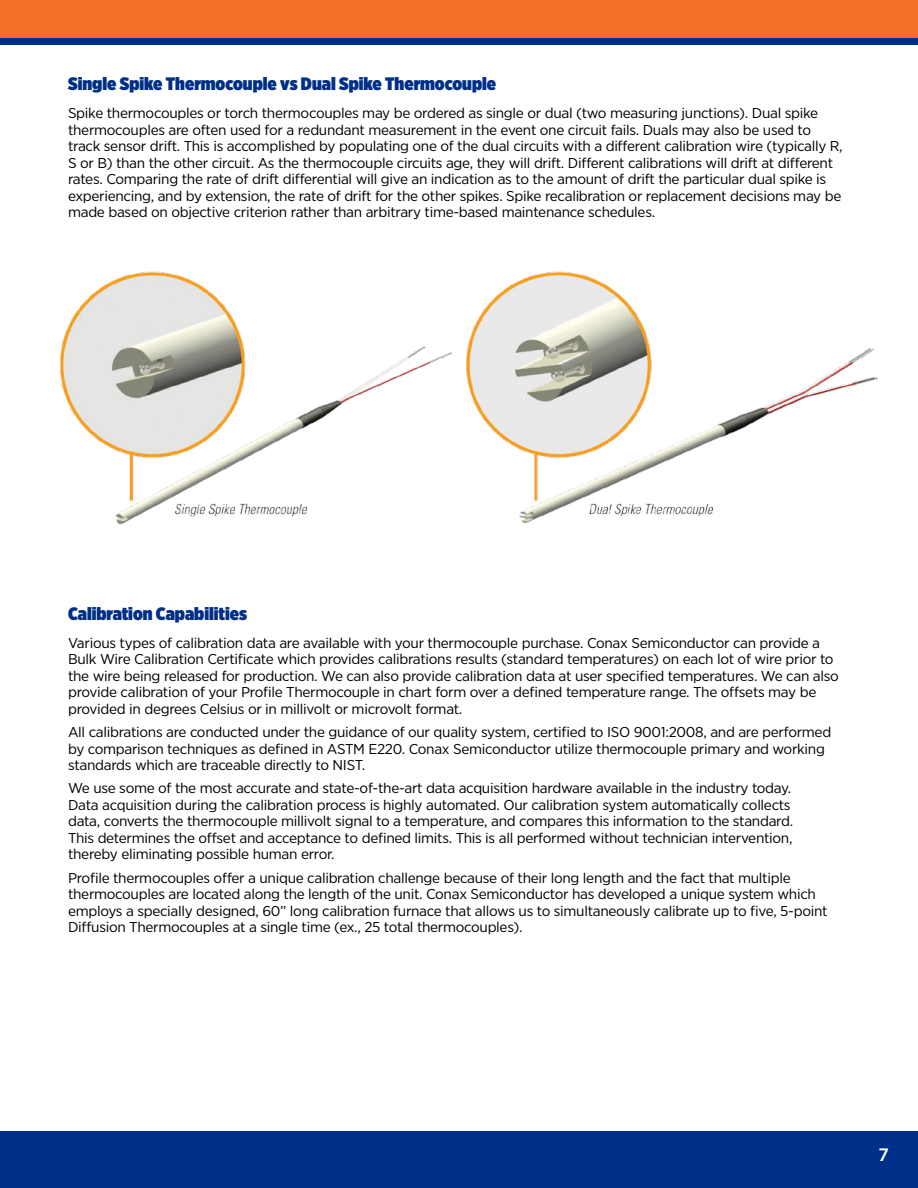
<style>
.page{position:relative;width:918px;height:1188px;background:#fff}
.page>*{position:absolute;margin:0;border:0;box-sizing:border-box;transform-origin:0 0}
.t1{font:900 18px "Gotham X Narrow";color:#002f87;scale:1.1 1}
.t2{font:500 18px "Gotham Narrow";color:#fff;scale:1.1 1}
.t3{font:14.25px/16.5px "Gotham Narrow";letter-spacing:-.02em;color:#000;scale:1.1 1}
</style>
<div class="page">
<img style="left:60px;top:271px;width:818px;height:254px">
<hr style="left:0;top:1132px;width:1px;height:56px;background:#002f87">
<div style="left:0;top:0;width:918px;height:45px;background:#f37027"></div>
<div style="left:0;top:38px;width:918px;height:7px;background:#002f87"></div>
<div style="left:1px;top:1132px;width:917px;height:56px;background:#002f87"></div>
<p class="t1" style="left:68px;top:72px;width:391px">Single Spike Thermocouple vs Dual Spike Thermocouple</p>
<p class="t3" style="left:68px;top:105px;width:706px">Spike thermocouples or torch thermocouples may be ordered as single or dual (two measuring junctions). Dual spike thermocouples are often used for a redundant measurement in the event one circuit fails. Duals may also be used to track sensor drift. This is accomplished by populating one of the dual circuits with a different calibration wire (typically R, S or B) than the other circuit. As the thermocouple circuits age, they will drift. Different calibrations will drift at different rates. Comparing the rate of drift differential will give an indication as to the amount of drift the particular dual spike is experiencing, and by extension, the rate of drift for the other spikes. Spike recalibration or replacement decisions may be made based on objective criterion rather than arbitrary time-based maintenance schedules.</p>
<p class="t1" style="left:68px;top:602px;width:164px">Calibration Capabilities</p>
<p class="t3" style="left:68px;top:634px;width:702px">Various types of calibration data are available with your thermocouple purchase. Conax Semiconductor can provide a Bulk Wire Calibration Certificate which provides calibrations results (standard temperatures) on each lot of wire prior to the wire being released for production. We can also provide calibration data at user specified temperatures. We can also provide calibration of your Profile Thermocouple in chart form over a defined temperature range. The offsets may be provided in degrees Celsius or in millivolt or microvolt format.</p>
<p class="t3" style="left:68px;top:724px;width:695px">All calibrations are conducted under the guidance of our quality system, certified to ISO 9001:2008, and are performed by comparison techniques as defined in ASTM E220. Conax Semiconductor utilize thermocouple primary and working standards which are traceable directly to NIST.</p>
<p class="t3" style="left:68px;top:780px;width:661px">We use some of the most accurate and state-of-the-art data acquisition hardware available in the industry today.<br>Data acquisition during the calibration process is highly automated. Our calibration system automatically collects data, converts the thermocouple millivolt signal to a temperature, and compares this information to the standard.<br>This determines the offset and acceptance to defined limits. This is all performed without technician intervention, thereby eliminating possible human error.</p>
<p class="t3" style="left:68px;top:869px;width:692px">Profile thermocouples offer a unique calibration challenge because of their long length and the fact that multiple thermocouples are located along the length of the unit. Conax Semiconductor has developed a unique system which employs a specially designed, 60” long calibration furnace that allows us to simultaneously calibrate up to five, 5-point Diffusion Thermocouples at a single time (ex., 25 total thermocouples).</p>
<p class="t2" style="left:878px;top:1143px;width:11px">7</p>
</div>
